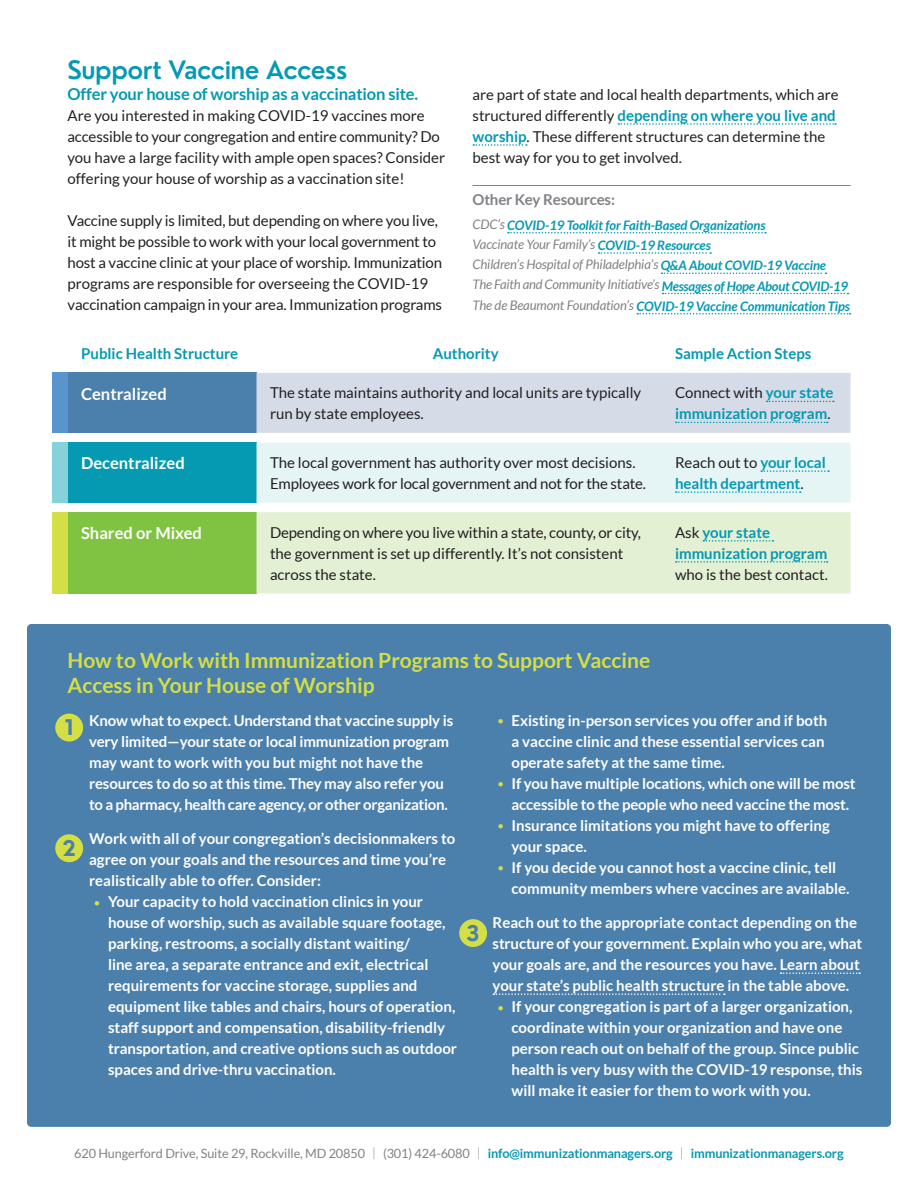
<style>
.page{position:relative;width:918px;height:1188px;background:#fff}
.page>*{position:absolute;margin:0;border:0;box-sizing:border-box;transform-origin:0 0}
.t1{font:600 24.75px "Nourd";letter-spacing:-.02em;color:#0599b2}
.t2{font:700 21px/25.5px "Lato";color:#d3df44}
.t3{font:700 21px "Nourd";color:#4b7fac}
.t4{font:700 16.5px "Lato";letter-spacing:-.01em;color:#0599b2}
.t5{font:700 16.5px "Lato";color:#fff}
.t6{font:700 15px/21px "Lato";color:#fff}
.t7{font:15px/21px "Lato";color:#231f20}
.t8{font:700 15px/21px "Lato";color:#0599b2}
.t9{font:700 15px "Lato";letter-spacing:-.01em;color:#808285}
.t10{font:italic 700 13.2px/20.2px "Lato";letter-spacing:-.01em;color:#0599b2}
.t11{font:12.75px "Lato";letter-spacing:-.01em;color:#808285}
.s1{font-weight:700;color:#0599b2}
.s2{font-weight:400;color:#808285}
.s3{font-weight:400;color:#231f20}
.s4{font-weight:900;font-size:9px;color:#d3df44}
.s5{font-weight:300}
</style>
<div class="page">
<div style="left:27px;top:624px;width:864px;height:503px;background:#4b7fac;border-radius:4px"></div>
<svg style="left:781px;top:972px;width:79px;height:2px"></svg>
<svg style="left:493px;top:993px;width:232px;height:2px"></svg>
<div style="left:52px;top:373px;width:16px;height:60px;background:#5895cf"></div>
<div style="left:68px;top:373px;width:188px;height:60px;background:#4b7fac"></div>
<svg style="left:256px;top:442px;width:594px;height:1px"></svg>
<div style="left:52px;top:443px;width:16px;height:60px;background:#86d2da"></div>
<div style="left:68px;top:443px;width:188px;height:60px;background:#0599b2"></div>
<div style="left:52px;top:512px;width:16px;height:81px;background:#d3df44"></div>
<div style="left:68px;top:512px;width:188px;height:81px;background:#80c342"></div>
<div style="left:256px;top:512px;width:594px;height:81px;background:#e3f0d4"></div>
<div style="left:256px;top:373px;width:594px;height:60px;background:#d5dce8"></div>
<div style="left:256px;top:443px;width:594px;height:60px;background:#e5f4f5"></div>
<svg style="left:703px;top:540px;width:70px;height:2px"></svg>
<svg style="left:676px;top:561px;width:152px;height:2px"></svg>
<div style="left:55px;top:714px;width:28px;height:28px;background:#d3df44;border-radius:50%"></div>
<div style="left:55px;top:834px;width:28px;height:28px;background:#d3df44;border-radius:50%"></div>
<div style="left:459px;top:919px;width:28px;height:28px;background:#d3df44;border-radius:50%"></div>
<svg style="left:618px;top:123px;width:218px;height:2px"></svg>
<svg style="left:473px;top:144px;width:54px;height:2px"></svg>
<hr style="left:472px;top:185px;width:378px;height:1px;background:#808285">
<svg style="left:508px;top:232px;width:258px;height:1px"></svg>
<svg style="left:598px;top:252px;width:113px;height:2px"></svg>
<svg style="left:662px;top:272px;width:164px;height:2px"></svg>
<svg style="left:663px;top:293px;width:186px;height:1px"></svg>
<svg style="left:637px;top:313px;width:213px;height:1px"></svg>
<svg style="left:68px;top:834px;width:12px;height:6px"></svg>
<svg style="left:471px;top:919px;width:12px;height:4px"></svg>
<h1 class="t1" style="left:68px;top:56px;width:282px">Support Vaccine Access</h1>
<p class="t4" style="left:68px;top:85px;width:352px">Offer your house of worship as a vaccination site.</p>
<p class="t7" style="left:68px;top:105px;width:379px">Are you interested in making COVID-19 vaccines more accessible to your congregation and entire community? Do you have a large facility with ample open spaces? Consider offering your house of worship as a vaccination site!</p>
<p class="t7" style="left:68px;top:210px;width:376px">Vaccine supply is limited, but depending on where you live, it might be possible to work with your local government to host a vaccine clinic at your place of worship. Immunization programs are responsible for overseeing the COVID-19 vaccination campaign in your area. Immunization programs</p>
<p class="t7" style="left:472px;top:84px;width:368px">are part of state and local health departments, which are structured differently <span class="s1">depending on where you live and worship</span>. These different structures can determine the best way for you to get involved.</p>
<p class="t9" style="left:472px;top:191px;width:144px">Other Key Resources:</p>
<p class="t10" style="left:472px;top:215px;width:379px"><span class="s2">CDC’s</span> COVID-19 Toolkit for Faith-Based Organizations<br><span class="s2">Vaccinate Your Family’s</span> COVID-19 Resources<br><span class="s2">Children’s Hospital of Philadelphia’s</span> Q&amp;A About COVID-19 Vaccine<br><span class="s2">The Faith and Community Initiative’s</span> Messages of Hope About COVID-19<br><span class="s2">The de Beaumont Foundation’s</span> COVID-19 Vaccine Communication Tips</p>
<p class="t8" style="left:81px;top:343px;width:159px">Public Health Structure</p>
<p class="t8" style="left:433px;top:343px;width:67px">Authority</p>
<p class="t8" style="left:675px;top:343px;width:138px">Sample Action Steps</p>
<p class="t5" style="left:81px;top:384px;width:87px">Centralized</p>
<p class="t7" style="left:270px;top:382px;width:373px">The state maintains authority and local units are typically run by state employees.</p>
<p class="t8" style="left:675px;top:382px;width:160px"><span class="s3">Connect with</span> your state immunization program<span class="s3">.</span></p>
<p class="t5" style="left:81px;top:454px;width:105px">Decentralized</p>
<p class="t7" style="left:270px;top:452px;width:378px">The local government has authority over most decisions.<br>Employees work for local government and not for the state.</p>
<p class="t8" style="left:675px;top:452px;width:152px"><span class="s3">Reach out to</span> your local health department<span class="s3">.</span></p>
<p class="t5" style="left:81px;top:524px;width:122px">Shared or Mixed</p>
<p class="t7" style="left:270px;top:522px;width:373px">Depending on where you live within a state, county, or city, the government is set up differently. It’s not consistent across the state.</p>
<p class="t8" style="left:675px;top:522px;width:154px"><span class="s3">Ask</span> your state immunization program</p>
<p class="t7" style="left:675px;top:564px;width:154px">who is the best contact.</p>
<h2 class="t2" style="left:68px;top:647px;width:584px">How to Work with Immunization Programs to Support Vaccine<br>Access in Your House of Worship</h2>
<p class="t6" style="left:512px;top:710px;width:318px;text-indent:-14px"><span class="s4">•</span> Existing in-person services you offer and if both a vaccine clinic and these essential services can operate safety at the same time.</p>
<p class="t6" style="left:498px;top:773px;width:359px;text-align:center"><span class="s4">•</span> If you have multiple locations, which one will be most accessible to the people who need vaccine the most.</p>
<p class="t6" style="left:512px;top:815px;width:320px;text-indent:-14px"><span class="s4">•</span> Insurance limitations you might have to offering your space.</p>
<p class="t6" style="left:512px;top:857px;width:340px;text-indent:-14px"><span class="s4">•</span> If you decide you cannot host a vaccine clinic, tell community members where vaccines are available.</p>
<p class="t6" style="left:493px;top:912px;width:371px">Reach out to the appropriate contact depending on the structure of your government. Explain who you are, what your goals are, and the resources you have. Learn about your state’s public health structure in the table above.</p>
<p class="t6" style="left:512px;top:996px;width:352px;text-indent:-14px"><span class="s4">•</span> If your congregation is part of a larger organization, coordinate within your organization and have one person reach out on behalf of the group. Since public health is very busy with the COVID-19 response, this will make it easier for them to work with you.</p>
<p class="t6" style="left:89px;top:710px;width:366px">Know what to expect. Understand that vaccine supply is very limited—your state or local immunization program may want to work with you but might not have the resources to do so at this time. They may also refer you to a pharmacy, health care agency, or other organization.</p>
<p class="t6" style="left:89px;top:828px;width:368px">Work with all of your congregation’s decisionmakers to agree on your goals and the resources and time you’re realistically able to offer. Consider:</p>
<p class="t6" style="left:108px;top:891px;width:350px;text-indent:-14px"><span class="s4">•</span> Your capacity to hold vaccination clinics in your house of worship, such as available square footage, parking, restrooms, a socially distant waiting/<br>line area, a separate entrance and exit, electrical requirements for vaccine storage, supplies and equipment like tables and chairs, hours of operation, staff support and compensation, disability-friendly transportation, and creative options such as outdoor spaces and drive-thru vaccination.</p>
<h2 class="t3" style="left:65px;top:715px;width:10px">1</h2>
<h2 class="t3" style="left:62px;top:836px;width:15px">2</h2>
<h2 class="t3" style="left:466px;top:921px;width:15px">3</h2>
<p class="t11" style="left:74px;top:1146px;width:771px">620 Hungerford Drive, Suite 29, Rockville, MD 20850 <span class="s5">|</span> (301) 424-6080 <span class="s5">|</span> <span class="s1">info@immunizationmanagers.org</span> <span class="s5">|</span> <span class="s1">immunizationmanagers.org</span></p>
</div>
